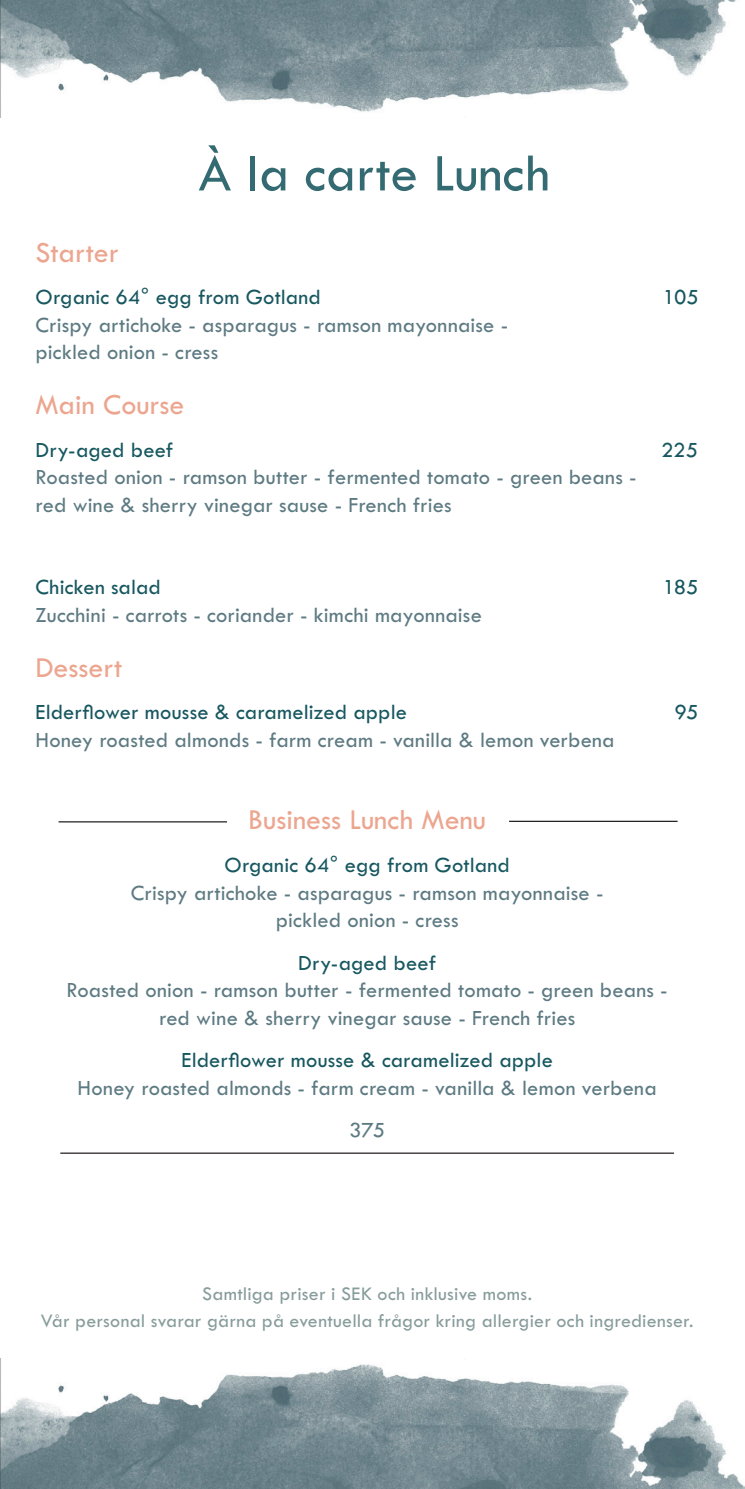
<style>
.page{position:relative;width:745px;height:1489px;background:#fff}
.page>*{position:absolute;margin:0;border:0;box-sizing:border-box;transform-origin:0 0}
.t1{font:55px "Tw Cen MT Std";color:#346b72}
.Les_Mange{font:30px "Tw Cen MT Std";color:#eca58f}
.LP_ITEM_INFO{font:22.5px "Tw Cen MT Std";letter-spacing:.005em;color:#5d7a82}
.LP_Main_Item_ENG{font:22.5px "Tw Cen MT Std";color:#17575f}
.LP_Main_Item_ENG-2{font:22.5px "Tw Cen MT Std";letter-spacing:.005em;color:#5d7a82}
.LP_ITEM_LIST{font:22.5px "Tw Cen MT Std";color:#17575f}
.LP_ITEM_LIST-2{font:20px "Tw Cen MT Std";letter-spacing:.005em;color:#889c9c}
</style>
<div class="page">
<img style="left:0;top:1358px;width:744px;height:130px">
<img style="left:0;top:0;width:736px;height:117px">
<hr style="left:60px;top:1152px;width:613px;height:1px;background:#231f20">
<hr style="left:508px;top:820px;width:169px;height:2px;background:#231f20">
<hr style="left:58px;top:821px;width:169px;height:1px;background:#231f20">
<p class="t1" style="left:198px;top:144px;width:353px">À la carte Lunch</p>
<p class="Les_Mange" style="left:35px;top:236px;width:85px">Starter</p>
<p class="LP_Main_Item_ENG" style="left:35px;top:285px;width:287px">Organic 64° egg from Gotland</p>
<p class="LP_Main_Item_ENG" style="left:662px;top:285px;width:37px">105</p>
<p class="LP_ITEM_INFO" style="left:35px;top:313px;width:474px">Crispy artichoke - asparagus - ramson mayonnaise -</p>
<p class="LP_ITEM_INFO" style="left:35px;top:340px;width:184px">pickled onion - cress</p>
<p class="Les_Mange" style="left:35px;top:389px;width:150px">Main Course</p>
<p class="LP_Main_Item_ENG" style="left:35px;top:438px;width:139px">Dry-aged beef</p>
<p class="LP_Main_Item_ENG" style="left:660px;top:438px;width:39px">225</p>
<p class="LP_ITEM_INFO" style="left:35px;top:465px;width:602px">Roasted onion - ramson butter - fermented tomato - green beans -</p>
<p class="LP_ITEM_INFO" style="left:35px;top:493px;width:417px">red wine &amp; sherry vinegar sause - French fries</p>
<p class="LP_ITEM_LIST" style="left:35px;top:575px;width:127px">Chicken salad</p>
<p class="LP_ITEM_LIST" style="left:662px;top:575px;width:37px">185</p>
<p class="LP_ITEM_INFO" style="left:35px;top:603px;width:447px">Zucchini - carrots - coriander - kimchi mayonnaise</p>
<p class="Les_Mange" style="left:35px;top:651px;width:88px">Dessert</p>
<p class="LP_Main_Item_ENG" style="left:35px;top:700px;width:373px">Elderflower mousse &amp; caramelized apple</p>
<p class="LP_Main_Item_ENG" style="left:674px;top:700px;width:26px">95</p>
<p class="LP_ITEM_INFO" style="left:35px;top:728px;width:580px">Honey roasted almonds - farm cream - vanilla &amp; lemon verbena</p>
<p class="Les_Mange" style="left:248px;top:804px;width:239px">Business Lunch Menu</p>
<p class="LP_Main_Item_ENG" style="left:224px;top:853px;width:287px">Organic 64° egg from Gotland</p>
<p class="LP_Main_Item_ENG-2" style="left:131px;top:880px;width:474px">Crispy artichoke - asparagus - ramson mayonnaise -</p>
<p class="LP_ITEM_INFO" style="left:275px;top:908px;width:184px">pickled onion - cress</p>
<p class="LP_Main_Item_ENG" style="left:298px;top:950px;width:139px">Dry-aged beef</p>
<p class="LP_Main_Item_ENG-2" style="left:67px;top:978px;width:602px">Roasted onion - ramson butter - fermented tomato - green beans -</p>
<p class="LP_ITEM_INFO" style="left:159px;top:1005px;width:417px">red wine &amp; sherry vinegar sause - French fries</p>
<p class="LP_Main_Item_ENG" style="left:181px;top:1048px;width:373px">Elderflower mousse &amp; caramelized apple</p>
<p class="LP_Main_Item_ENG-2" style="left:77px;top:1075px;width:580px">Honey roasted almonds - farm cream - vanilla &amp; lemon verbena</p>
<p class="LP_ITEM_INFO" style="left:349px;top:1118px;width:38px">375</p>
<p class="LP_ITEM_LIST-2" style="left:202px;top:1282px;width:331px">Samtliga priser i SEK och inklusive moms.</p>
<p class="LP_ITEM_LIST-2" style="left:41px;top:1310px;width:653px">Vår personal svarar gärna på eventuella frågor kring allergier och ingredienser.</p>
</div>
